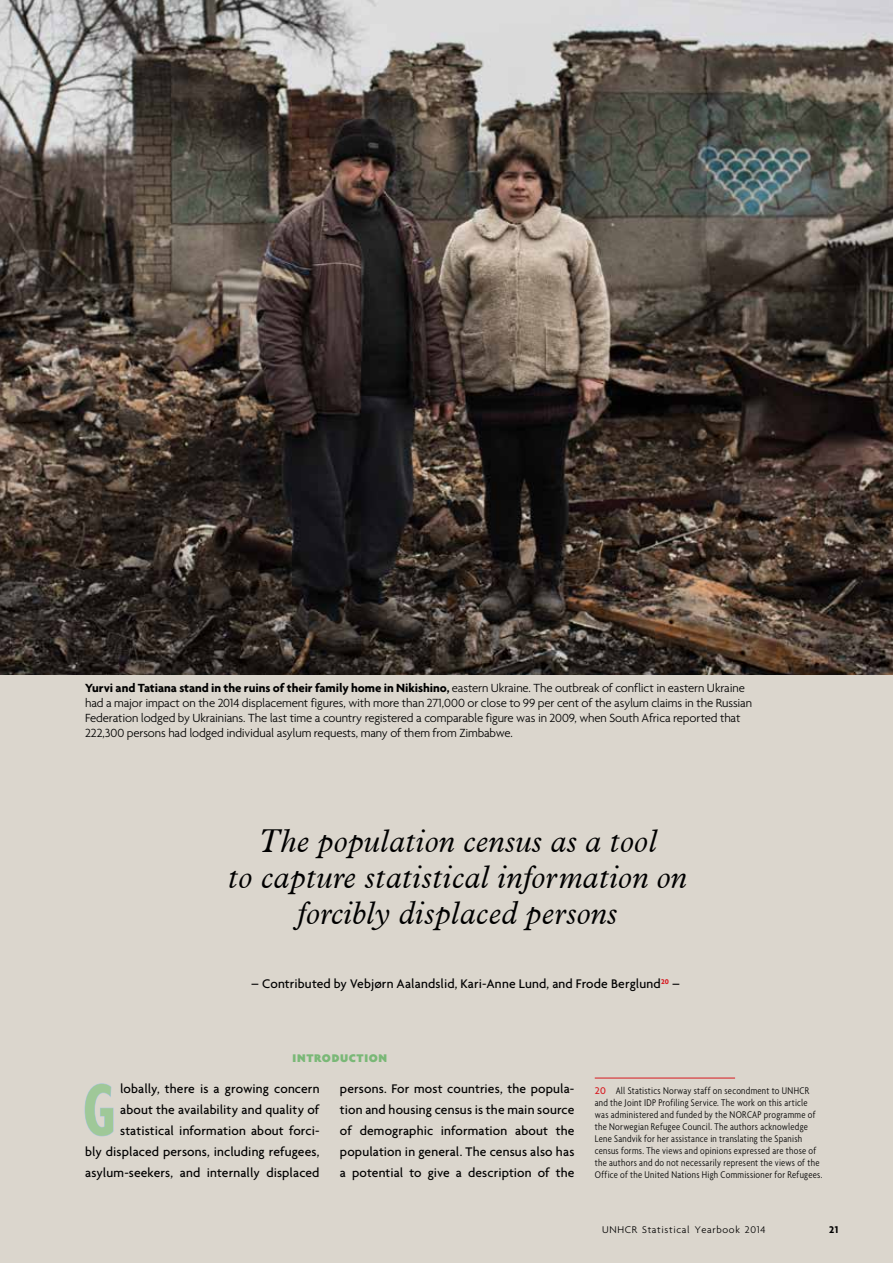
<style>
.page{position:relative;width:893px;height:1263px;background:#dbd6cd}
.page>*{position:absolute;margin:0;border:0;box-sizing:border-box;transform-origin:0 0}
.t1{font:700 extra-condensed 79.35px "Agenda";color:#9fc898}
.t2{font:italic 33px/36px "News Plantin";color:#000;text-align:center}
.t3{font:500 13.5px/21px "Agenda";letter-spacing:.01em;color:#000;text-align:right}
.t4{font:300 12.75px/15px "Agenda";letter-spacing:-.015em;color:#000}
.t5{font:900 12px "Agenda";letter-spacing:.055em;color:#7ab877}
.t6{font:300 condensed 10.5px/12px "Agenda";letter-spacing:.025em;color:#000}
.t7{font:300 10.5px "Agenda";letter-spacing:.06em;color:#000}
.t8{font:700 10.5px "Agenda";color:#000}
.s1{font-weight:700}
.s2{font-weight:500;font-stretch:normal;color:#d71920}
</style>
<div class="page">
<svg style="left:85px;top:1083px;width:28px;height:53px"></svg>
<img style="left:0;top:0;width:893px;height:674px">
<hr style="left:595px;top:1078px;width:140px;height:1px;background:#d71920">
<p class="t4" style="left:85px;top:680px;width:668px"><span class="s1">Yurvi and Tatiana stand in the ruins of their family home in Nikishino,</span> eastern Ukraine. The outbreak of conflict in eastern Ukraine had a major impact on the 2014 displacement figures, with more than 271,000 or close to 99 per cent of the asylum claims in the Russian Federation lodged by Ukrainians. The last time a country registered a comparable figure was in 2009, when South Africa reported that 222,300 persons had lodged individual asylum requests, many of them from Zimbabwe.</p>
<h2 class="t2" style="left:228px;top:823px;width:460px">The population census as a tool<br>to capture statistical information on forcibly displaced persons</h2>
<p class="t3" style="left:251px;top:973px;width:430px">– Contributed by Vebjørn Aalandslid, Kari-Anne Lund, and Frode Berglund<sup>20</sup> –</p>
<p class="t5" style="left:293px;top:1051px;width:96px">INTRODUCTION</p>
<p class="t3" style="left:85px;top:1078px;width:236px">lobally, there is a growing concern about the availability and quality of statistical information about forci-<br>bly displaced persons, including refugees, asylum-seekers, and internally displaced</p>
<p class="t3" style="left:340px;top:1078px;width:236px;text-align:justify">persons. For most countries, the popula&shy;tion and housing census is the main source of demographic information about the population in general. The census also has a potential to give a description of the</p>
<h1 class="t1" style="left:83px;top:1065px;width:34px">G</h1>
<p class="t6" style="left:595px;top:1084px;width:229px"><span class="s2">20</span> All Statistics Norway staff on secondment to UNHCR and the Joint IDP Profiling Service. The work on this article was administered and funded by the NORCAP programme of the Norwegian Refugee Council. The authors acknowledge Lene Sandvik for her assistance in translating the Spanish census forms. The views and opinions expressed are those of the authors and do not necessarily represent the views of the Office of the United Nations High Commissioner for Refugees.</p>
<p class="t7" style="left:602px;top:1224px;width:165px">UNHCR Statistical Yearbook 2014</p>
<p class="t8" style="left:829px;top:1223px;width:11px">21</p>
</div>
